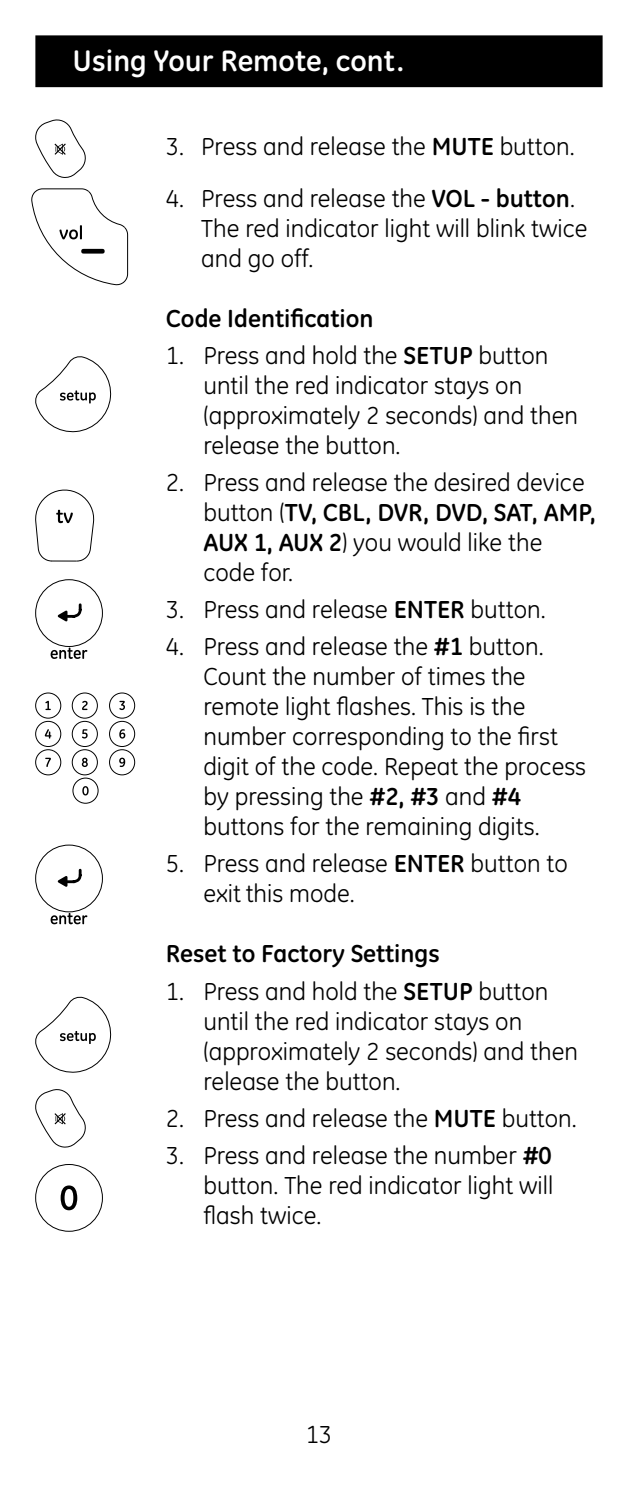
<style>
.page{position:relative;width:638px;height:1489px;background:#fff}
.page>*{position:absolute;margin:0;border:0;box-sizing:border-box;transform-origin:0 0}
.t1{font:700 30px "GE Inspira";color:#fff}
.t2{font:25px/30px "GE Inspira";color:#000}
.t3{font:700 25px "GE Inspira";color:#000}
.s1{font-weight:700}
</style>
<div class="page">
<div style="left:37px;top:37px;width:564px;height:49px;background:#000"></div>
<div style="left:35px;top:35px;width:567px;height:52px;border:2px solid #000"></div>
<svg style="left:35px;top:356px;width:77px;height:77px"></svg>
<svg style="left:35px;top:996px;width:77px;height:77px"></svg>
<svg style="left:35px;top:119px;width:51px;height:59px"></svg>
<svg style="left:54px;top:143px;width:12px;height:12px"></svg>
<svg style="left:35px;top:1089px;width:51px;height:59px"></svg>
<svg style="left:54px;top:1112px;width:12px;height:12px"></svg>
<svg style="left:35px;top:489px;width:60px;height:72px"></svg>
<svg style="left:31px;top:188px;width:97px;height:97px"></svg>
<svg style="left:57px;top:603px;width:25px;height:19px"></svg>
<svg style="left:51px;top:647px;width:36px;height:12px"></svg>
<div style="left:35px;top:579px;width:68px;height:67px;border:1px solid #000;border-radius:50%"></div>
<svg style="left:57px;top:868px;width:25px;height:19px"></svg>
<svg style="left:51px;top:913px;width:36px;height:11px"></svg>
<div style="left:35px;top:844px;width:68px;height:68px;border:1px solid #000;border-radius:50%"></div>
<svg style="left:35px;top:692px;width:100px;height:111px"></svg>
<div style="left:35px;top:1164px;width:68px;height:67px;border:1px solid #000;border-radius:50%"></div>
<svg style="left:61px;top:1185px;width:16px;height:25px"></svg>
<p class="t1" style="left:73px;top:42px;width:333px">Using Your Remote, cont.</p>
<p class="t2" style="left:166px;top:131px;width:410px">3. Press and release the <span class="s1">MUTE</span> button.</p>
<p class="t2" style="left:201px;top:183px;width:388px;text-indent:-35px">4. Press and release the <span class="s1">VOL - button</span>.<br>The red indicator light will blink twice and go off.</p>
<p class="t3" style="left:166px;top:302px;width:209px">Code Identification</p>
<p class="t2" style="left:203px;top:340px;width:376px;text-indent:-38px">1. Press and hold the <span class="s1">SETUP</span> button until the red indicator stays on (approximately 2 seconds) and then release the button.</p>
<p class="t2" style="left:203px;top:467px;width:394px;text-indent:-38px">2. Press and release the desired device button (<span class="s1">TV, CBL, DVR, DVD, SAT, AMP,<br>AUX 1, AUX 2</span>) you would like the code for.</p>
<p class="t2" style="left:166px;top:594px;width:381px">3. Press and release <span class="s1">ENTER</span> button.</p>
<p class="t2" style="left:203px;top:631px;width:384px;text-indent:-38px">4. Press and release the <span class="s1">#1</span> button.<br>Count the number of times the remote light flashes. This is the number corresponding to the first digit of the code. Repeat the process by pressing the <span class="s1">#2, #3</span> and <span class="s1">#4 </span>buttons for the remaining digits.</p>
<p class="t2" style="left:203px;top:848px;width:366px;text-indent:-38px">5. Press and release <span class="s1">ENTER</span> button to exit this mode.</p>
<p class="t3" style="left:166px;top:937px;width:275px">Reset to Factory Settings</p>
<p class="t2" style="left:203px;top:975px;width:376px;text-indent:-38px">1. Press and hold the <span class="s1">SETUP</span> button until the red indicator stays on (approximately 2 seconds) and then release the button.</p>
<p class="t2" style="left:166px;top:1103px;width:412px">2. Press and release the <span class="s1">MUTE</span> button.</p>
<p class="t2" style="left:203px;top:1140px;width:351px;text-align:justify;text-indent:-38px">3. Press and release the number <span class="s1">#0 </span>button. The red indicator light will flash twice.</p>
<p class="t2" style="left:306px;top:1418px;width:28px">13</p>
</div>
